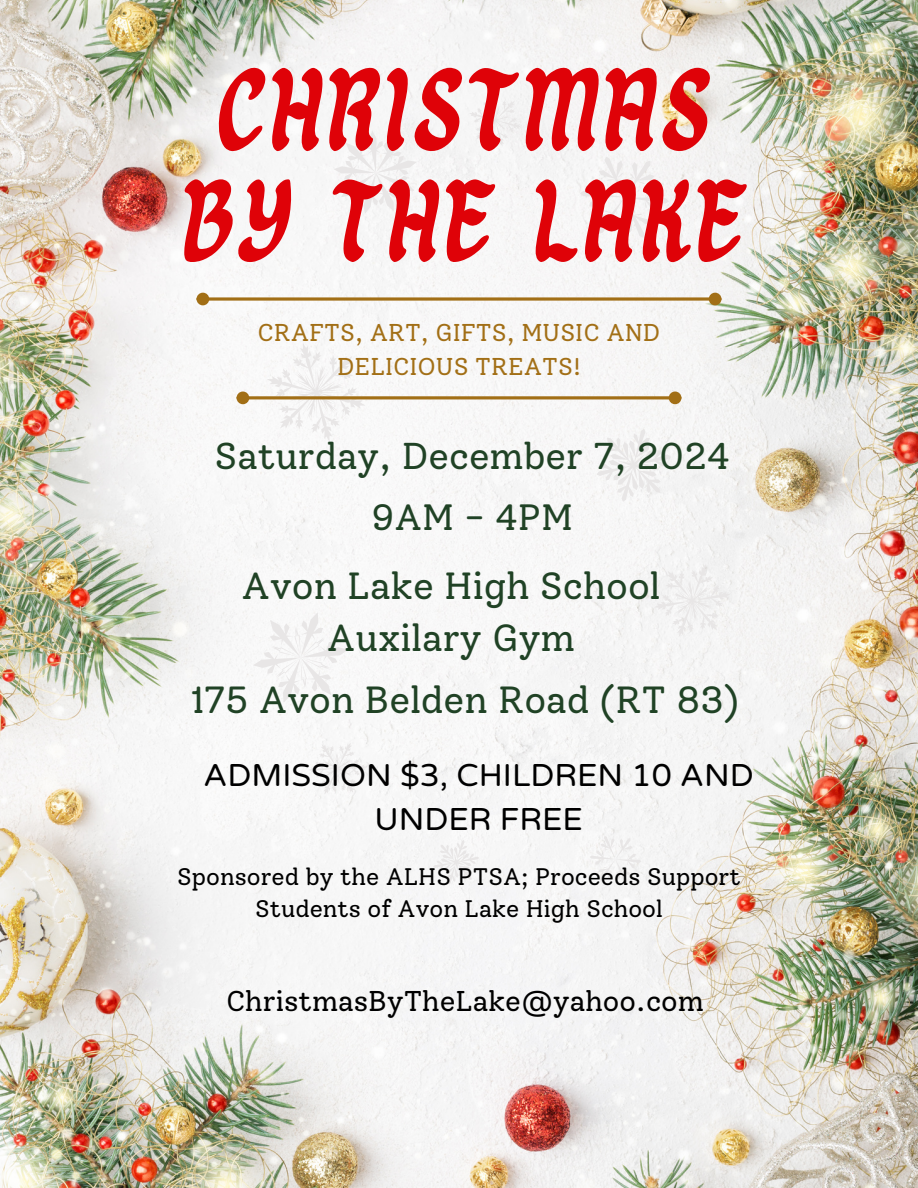
<style>
.page{position:relative;width:918px;height:1188px;background:#fff}
.page>*{position:absolute;margin:0;border:0;box-sizing:border-box;transform-origin:0 0}
.t1{font:116.85px "Dangwa Free";color:#df0208}
.t2{font:116.1px "Dangwa Free";color:#df0208}
.t3{font:37.65px/51.8px "Solway";color:#204225;text-align:center}
.t4{font:37.2px "Solway";color:#204225}
.t5{font:36.45px "Solway";color:#204225}
.t6{font:31.95px/43.8px "Varela Round";color:#000;text-align:center}
.t7{font:28.5px "Solway";color:#000}
.t8{font:24.3px/33.9px "Solway";color:#a26f16;text-align:center}
.t9{font:23.85px/32.4px "Solway";color:#000;text-align:center}
</style>
<div class="page">
<img style="left:0;top:0;width:918px;height:1188px">
<svg style="left:567px;top:138px;width:115px;height:118px"></svg>
<svg style="left:582px;top:825px;width:67px;height:68px"></svg>
<svg style="left:248px;top:324px;width:136px;height:136px"></svg>
<svg style="left:647px;top:553px;width:90px;height:96px"></svg>
<svg style="left:459px;top:84px;width:73px;height:72px"></svg>
<svg style="left:300px;top:730px;width:74px;height:77px"></svg>
<svg style="left:425px;top:831px;width:62px;height:62px"></svg>
<svg style="left:591px;top:419px;width:85px;height:92px"></svg>
<svg style="left:316px;top:113px;width:118px;height:118px"></svg>
<svg style="left:237px;top:593px;width:127px;height:128px"></svg>
<svg style="left:209px;top:297px;width:500px;height:4px;background:#b38a43"></svg>
<div style="left:198px;top:294px;width:10px;height:10px;background:#a26f16;border-radius:50%"></div>
<div style="left:197px;top:293px;width:12px;height:12px;border:3px solid #a26f16;border-radius:50%"></div>
<div style="left:710px;top:294px;width:10px;height:10px;background:#a26f16;border-radius:50%"></div>
<div style="left:709px;top:293px;width:12px;height:12px;border:3px solid #a26f16;border-radius:50%"></div>
<hr style="left:248px;top:396px;width:422px;height:3px;background:#a26f16">
<div style="left:238px;top:393px;width:10px;height:10px;background:#a26f16;border-radius:50%"></div>
<div style="left:237px;top:392px;width:12px;height:12px;border:3px solid #a26f16;border-radius:50%"></div>
<div style="left:670px;top:393px;width:10px;height:10px;background:#a26f16;border-radius:50%"></div>
<div style="left:669px;top:392px;width:12px;height:12px;border:3px solid #a26f16;border-radius:50%"></div>
<h1 class="t1" style="left:217px;top:62px;width:498px">CHRISTMAS</h1>
<p class="t2" style="left:181px;top:173px;width:570px">BY THE LAKE</p>
<p class="t8" style="left:257px;top:316px;width:405px">CRAFTS, ART, GIFTS, MUSIC AND<br>DELICIOUS TREATS!</p>
<p class="t4" style="left:215px;top:434px;width:517px">Saturday, December 7, 2024</p>
<p class="t5" style="left:371px;top:495px;width:203px">9AM - 4PM</p>
<p class="t3" style="left:241px;top:560px;width:421px">Avon Lake High School<br>Auxilary Gym</p>
<p class="t3" style="left:191px;top:674px;width:550px">175 Avon Belden Road (RT 83)</p>
<h1 class="t6" style="left:204px;top:754px;width:552px">ADMISSION $3, CHILDREN 10 AND<br>UNDER FREE</h1>
<h5 class="t9" style="left:177px;top:860px;width:565px">Sponsored by the ALHS PTSA; Proceeds Support<br>Students of Avon Lake High School</h5>
<h3 class="t7" style="left:226px;top:984px;width:479px">ChristmasByTheLake@yahoo.com</h3>
</div>
